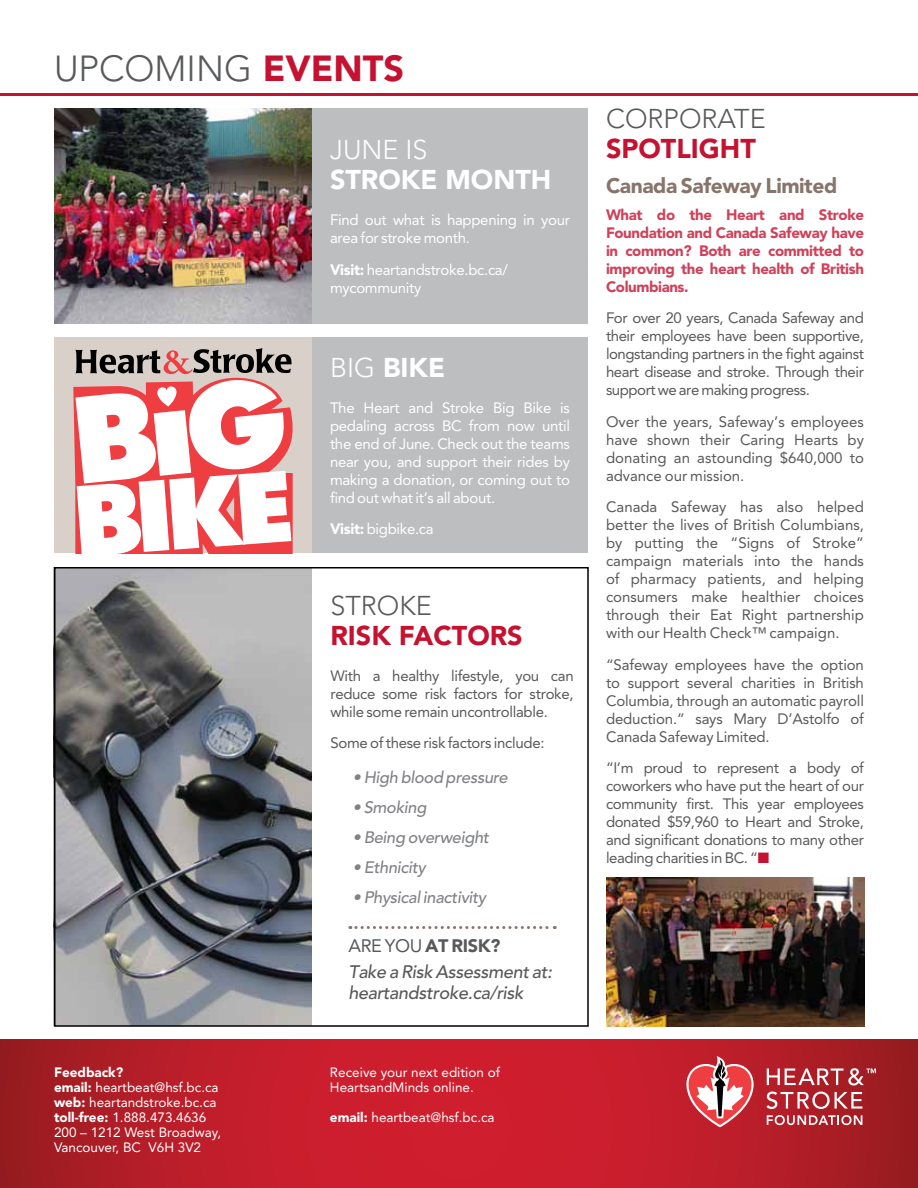
<style>
.page{position:relative;width:918px;height:1188px;background:#fff}
.page>*{position:absolute;margin:0;border:0;box-sizing:border-box;transform-origin:0 0}
.t1{font:300 36px "Avenir LT Std";color:#58595b}
.t2{font:900 27px "Avenir LT Std";color:#c41230}
.t3{font:900 27px "Avenir LT Std";color:#fff}
.t4{font:300 27px "Avenir LT Std";color:#58595b}
.t5{font:300 27px "Avenir LT Std";color:#fff}
.t6{font:900 21px "Avenir LT Std";letter-spacing:-.02em;color:#88746a}
.t7{font:italic 500 18px/21.6px "Avenir LT Std";letter-spacing:-.02em;color:#58595b}
.t8{font:900 18px "Avenir LT Std";color:#58595b}
.t9{font:18px "Avenir LT Std";color:#58595b}
.t10{font:italic 500 16.5px "Avenir LT Std";letter-spacing:-.02em;color:#808285}
.t11{font:15px/18px "Avenir LT Std";letter-spacing:-.02em;color:#58595b;text-align:justify}
.t12{font:15px/18px "Avenir LT Std";letter-spacing:-.02em;color:#fff}
.t13{font:900 15px/18px "Avenir LT Std";letter-spacing:-.025em;color:#d04159;text-align:justify}
.t14{font:13.5px/15px "Avenir LT Std";color:#fff}
.s1{font-weight:900;color:#c41230}
.s2{font-weight:900}
.s3{font-weight:300}
.s4{color:#c41230}
</style>
<div class="page">
<img style="left:57px;top:570px;width:255px;height:454px">
<svg style="left:350px;top:926px;width:205px;height:3px"></svg>
<div style="left:54px;top:567px;width:535px;height:460px;border:2px solid #000"></div>
<svg style="left:0;top:1040px;width:918px;height:148px;background:#bc1d29"></svg>
<hr style="left:0;top:93px;width:918px;height:3px;background:#c41230">
<div style="left:312px;top:108px;width:276px;height:216px;background:#bcbec0"></div>
<div style="left:54px;top:338px;width:258px;height:216px;background:#dad0ca"></div>
<svg style="left:73px;top:348px;width:220px;height:206px"></svg>
<div style="left:312px;top:338px;width:276px;height:216px;background:#bcbec0"></div>
<svg style="left:685px;top:1056px;width:69px;height:71px"></svg>
<svg style="left:766px;top:1092px;width:96px;height:17px"></svg>
<svg style="left:767px;top:1115px;width:95px;height:10px"></svg>
<svg style="left:767px;top:1068px;width:109px;height:18px"></svg>
<img style="left:54px;top:108px;width:258px;height:216px">
<img style="left:606px;top:878px;width:258px;height:148px">
<h1 class="t1" style="left:54px;top:48px;width:348px">U PCOM ING <span class="s1">Events</span></h1>
<h2 class="t5" style="left:330px;top:134px;width:99px">JUNE IS</h2>
<h2 class="t3" style="left:330px;top:164px;width:223px">Stroke Month</h2>
<p class="t12" style="left:330px;top:211px;width:242px">Find out what is happening in your area for stroke month.</p>
<p class="t12" style="left:330px;top:261px;width:179px"><span class="s2">Visit:</span> heartandstroke.bc.ca/ mycommunity</p>
<h2 class="t3" style="left:330px;top:351px;width:117px"><span class="s3">BIG</span> Bike</h2>
<p class="t12" style="left:330px;top:399px;width:242px;text-align:justify">The Heart and Stroke Big Bike is pedaling across BC from now until the end of June. Check out the teams near you, and support their rides by making a donation, or coming out to find out what it’s all about.</p>
<p class="t12" style="left:330px;top:520px;width:105px"><span class="s2">Visit:</span> bigbike.ca</p>
<h2 class="t4" style="left:330px;top:590px;width:103px">STROKE</h2>
<h2 class="t2" style="left:330px;top:619px;width:191px">Ris k Factors</h2>
<p class="t11" style="left:330px;top:667px;width:245px">With a healthy lifestyle, you can reduce some risk factors for stroke, while some remain uncontrollable.</p>
<p class="t11" style="left:330px;top:734px;width:216px">Some of these risk factors include:</p>
<p class="t10" style="left:353px;top:768px;width:156px">• High blood pressure</p>
<p class="t10" style="left:353px;top:798px;width:75px">• Smoking</p>
<p class="t10" style="left:353px;top:828px;width:138px">• Being overweight</p>
<p class="t10" style="left:353px;top:858px;width:74px">• Ethnicity</p>
<p class="t10" style="left:353px;top:888px;width:135px">• Physical inactivity</p>
<p class="t9" style="left:348px;top:935px;width:50px">ar e you</p>
<p class="t8" style="left:425px;top:934px;width:77px">at ris k?</p>
<p class="t7" style="left:348px;top:961px;width:205px">Take a Risk Assessment at: heartandstroke.ca/risk</p>
<p class="t14" style="left:54px;top:1065px;width:169px"><span class="s2">Feedback?<br>email:</span> heartbeat@hsf.bc.ca <span class="s2">web:</span> heartandstroke.bc.ca <span class="s2">toll-free:</span> 1.888.473.4636<br>200 – 1212 West Broadway,<br>Vancouver, BC V6H 3V2</p>
<p class="t14" style="left:330px;top:1065px;width:172px">Receive your next edition of<br>HeartsandMinds online.</p>
<p class="t14" style="left:330px;top:1110px;width:166px"><span class="s2">email:</span> heartbeat@hsf.bc.ca</p>
<h2 class="t4" style="left:606px;top:103px;width:161px">CORPORATE</h2>
<h2 class="t2" style="left:606px;top:133px;width:151px">Spotlig ht</h2>
<h3 class="t6" style="left:606px;top:173px;width:233px">Canada Safeway Limited</h3>
<p class="t13" style="left:606px;top:205px;width:260px">What do the Heart and Stroke Foundation and Canada Safeway have in common? Both are committed to improving the heart health of British Columbians.</p>
<p class="t11" style="left:606px;top:309px;width:260px">For over 20 years, Canada Safeway and their employees have been supportive, longstanding partners in the fight against heart disease and stroke. Through their support we are making progress.</p>
<p class="t11" style="left:606px;top:413px;width:259px">Over the years, Safeway’s employees have shown their Caring Hearts by donating an astounding $640,000 to advance our mission.</p>
<p class="t11" style="left:606px;top:498px;width:260px">Canada Safeway has also helped better the lives of British Columbians, by putting the “Signs of Stroke” campaign materials into the hands of pharmacy patients, and helping consumers make healthier choices through their Eat Right partnership with our Health Check™ campaign.</p>
<p class="t11" style="left:606px;top:656px;width:259px">“Safeway employees have the option to support several charities in British Columbia, through an automatic payroll deduction.” says Mary D’Astolfo of Canada Safeway Limited.</p>
<p class="t11" style="left:606px;top:759px;width:260px">“I’m proud to represent a body of coworkers who have put the heart of our community first. This year employees donated $59,960 to Heart and Stroke, and significant donations to many other leading charities in BC. “<span class="s4">■</span></p>
</div>
